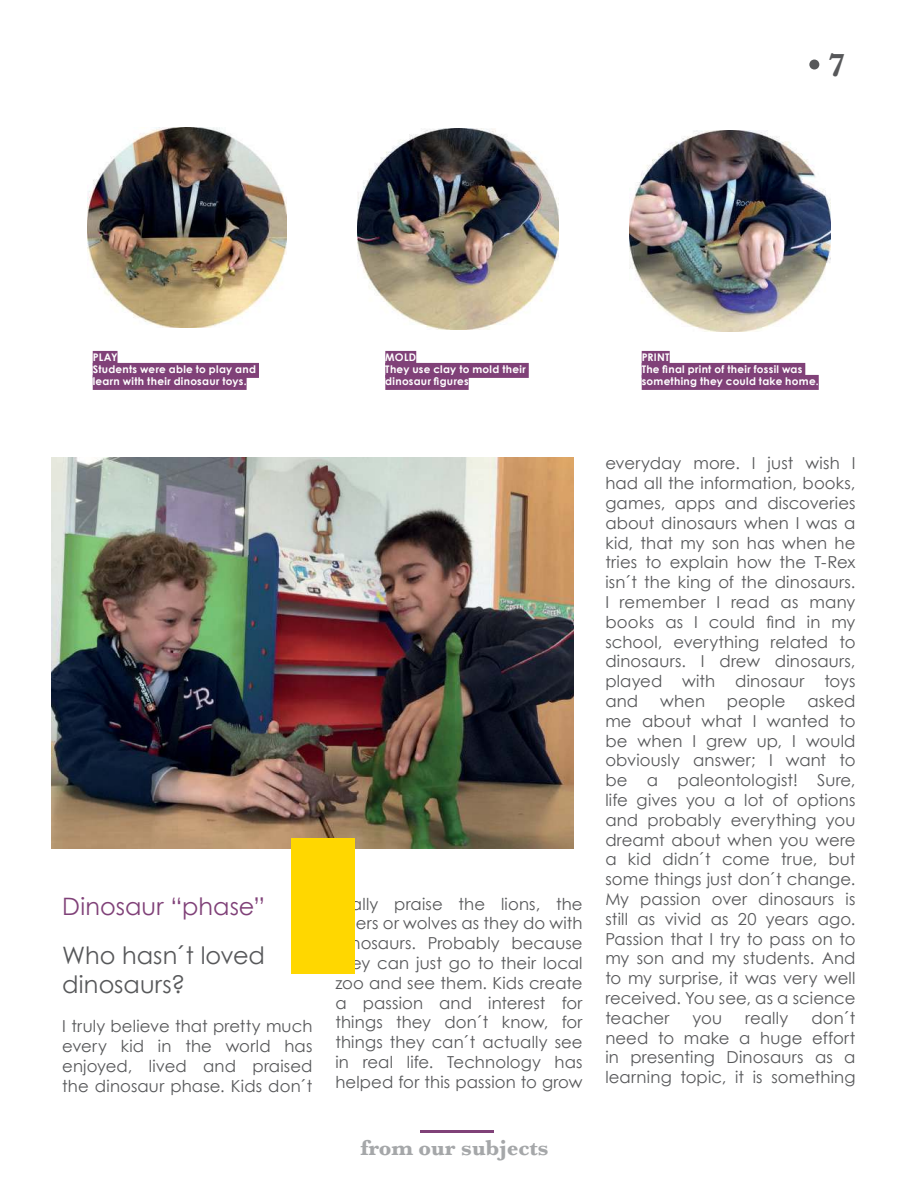
<style>
.page{position:relative;width:918px;height:1188px;background:#fff}
.page>*{position:absolute;margin:0;border:0;box-sizing:border-box;transform-origin:0 0}
.t1{font:700 33px "Baskerville";color:#57585a}
.t2{font:24px/28.8px "Century Gothic";color:#57585a}
.t3{font:24px "Century Gothic";color:#804178}
.t4{font:700 22.5px "Baskerville";color:#a5a7a9}
.t5{font:16.5px/19.8px "Century Gothic";letter-spacing:.01em;color:#57585a;text-align:justify}
.t6{font:700 10.5px/12px "Century Gothic";letter-spacing:.025em;color:#fff}
</style>
<div class="page">
<div style="left:809px;top:60px;width:10px;height:10px;background:#57585a;border-radius:50%"></div>
<img style="left:52px;top:457px;width:521px;height:391px">
<img style="left:629px;top:130px;width:201px;height:201px">
<img style="left:358px;top:128px;width:201px;height:201px">
<img style="left:87px;top:128px;width:200px;height:199px">
<hr style="left:420px;top:1130px;width:74px;height:2px;background:#804178">
<div style="left:93px;top:351px;width:25px;height:15px;background:#804178"></div>
<div style="left:93px;top:363px;width:166px;height:15px;background:#804178"></div>
<div style="left:93px;top:375px;width:154px;height:15px;background:#804178"></div>
<div style="left:385px;top:351px;width:31px;height:15px;background:#804178"></div>
<div style="left:385px;top:363px;width:144px;height:15px;background:#804178"></div>
<div style="left:385px;top:375px;width:84px;height:15px;background:#804178"></div>
<div style="left:642px;top:351px;width:28px;height:15px;background:#804178"></div>
<div style="left:642px;top:363px;width:163px;height:15px;background:#804178"></div>
<div style="left:642px;top:375px;width:177px;height:15px;background:#804178"></div>
<div style="left:291px;top:838px;width:64px;height:136px;background:#ffd700"></div>
<h1 class="t1" style="left:828px;top:54px;width:19px">7</h1>
<p class="t6" style="left:93px;top:352px;width:165px">PLAY<br>Students were able to play and learn with their dinosaur toys.</p>
<p class="t6" style="left:385px;top:352px;width:142px">MOLD<br>They use clay to mold their dinosaur figures</p>
<p class="t6" style="left:642px;top:352px;width:179px">PRINT<br>The final print of their fossil was something they could take home.</p>
<h2 class="t3" style="left:62px;top:896px;width:204px">Dinosaur “phase”</h2>
<h2 class="t2" style="left:62px;top:943px;width:204px">Who hasn´t loved dinosaurs?</h2>
<p class="t5" style="left:62px;top:1018px;width:252px">I truly believe that pretty much every kid in the world has enjoyed, lived and praised the dinosaur phase. Kids don´t</p>
<p class="t5" style="left:335px;top:895px;width:249px">really praise the lions, the tigers or wolves as they do with dinosaurs. Probably because they can just go to their local zoo and see them. Kids create a passion and interest for things they don´t know, for things they can´t actually see in real life. Technology has helped for this passion to grow</p>
<h3 class="t4" style="left:360px;top:1140px;width:190px">from our subjects</h3>
<p class="t5" style="left:605px;top:455px;width:252px">everyday more. I just wish I had all the information, books, games, apps and discoveries about dinosaurs when I was a kid, that my son has when he tries to explain how the T-Rex isn´t the king of the dinosaurs.<br>I remember I read as many books as I could find in my school, everything related to dinosaurs. I drew dinosaurs, played with dinosaur toys and</p>
<p class="t5" style="left:605px;top:692px;width:252px;text-indent:202px">asked me about what I wanted to be when I grew up, I would obviously answer; I want to be a paleontologist! Sure, life gives you a lot of options and probably everything you dreamt about when you were a kid didn´t come true, but some things just don´t change.<br>My passion over dinosaurs is still as vivid as 20 years ago.<br>Passion that I try to pass on to my son and my students. And to my surprise, it was very well received. You see, as a science teacher</p>
<p class="t5" style="left:660px;top:692px;width:46px">when</p>
<p class="t5" style="left:727px;top:692px;width:60px">people</p>
<p class="t5" style="left:605px;top:1009px;width:252px;text-indent:206px">don´t need to make a huge effort in presenting Dinosaurs as a learning topic, it is something</p>
<p class="t5" style="left:693px;top:1009px;width:31px">you</p>
<p class="t5" style="left:745px;top:1009px;width:45px">really</p>
</div>
